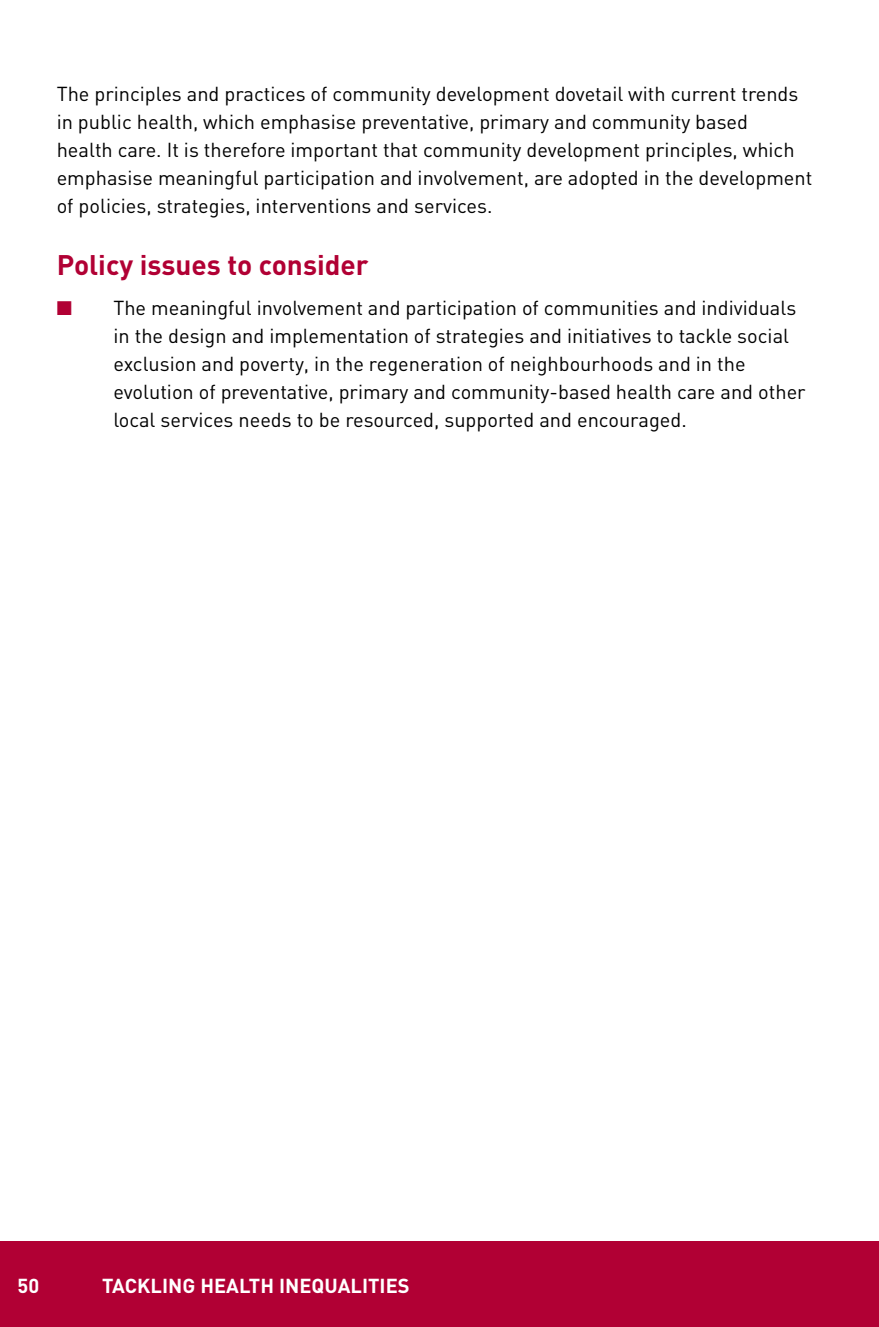
<style>
.page{position:relative;width:879px;height:1327px;background:#fff}
.page>*{position:absolute;margin:0;border:0;box-sizing:border-box;transform-origin:0 0}
.t1{font:700 28px "DIN";color:#b10034}
.t2{font:20px/28px "DIN";color:#000}
.t3{font:700 20px "DIN";color:#fff}
.t4{font:20px "Zapf Dingbats ITC";color:#b10034}
</style>
<div class="page">
<div style="left:0;top:1242px;width:879px;height:85px;background:#b10034"></div>
<p class="t2" style="left:57px;top:80px;width:757px">The principles and practices of community development dovetail with current trends in public health, which emphasise preventative, primary and community based<br>health care. It is therefore important that community development principles, which emphasise meaningful participation and involvement, are adopted in the development of policies, strategies, interventions and services.</p>
<h1 class="t1" style="left:57px;top:247px;width:313px">Policy issues to consider</h1>
<p class="t2" style="left:113px;top:293px;width:694px">The meaningful involvement and participation of communities and individuals in the design and implementation of strategies and initiatives to tackle social exclusion and poverty, in the regeneration of neighbourhoods and in the evolution of preventative, primary and community-based health care and other local services needs to be resourced, supported and encouraged.</p>
<p class="t4" style="left:57px;top:298px;width:17px">■</p>
<p class="t3" style="left:17px;top:1272px;width:23px">50</p>
<p class="t3" style="left:102px;top:1272px;width:23px">Tackling</p>
<p class="t3" style="left:200px;top:1272px;width:27px">Health</p>
<p class="t3" style="left:279px;top:1272px;width:19px">Inequalities</p>
</div>
